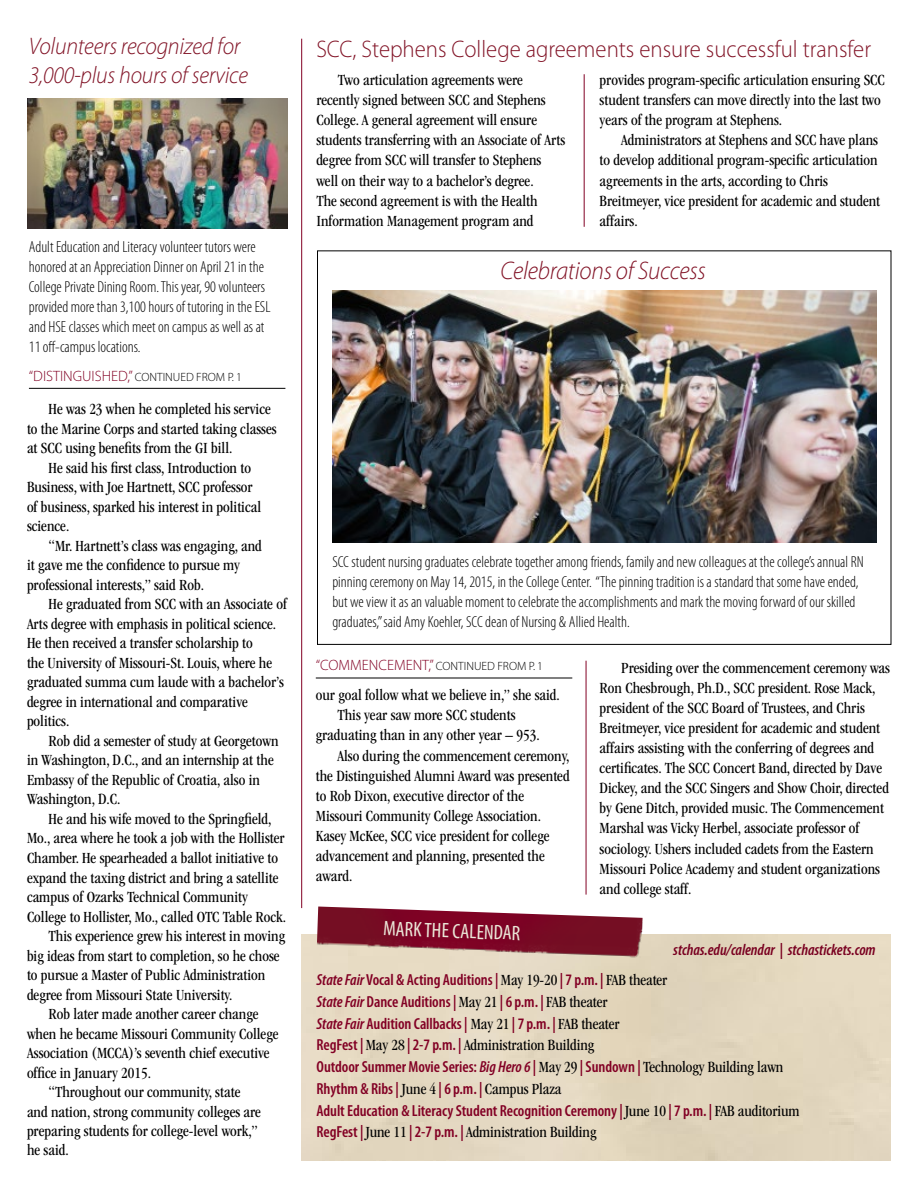
<style>
.page{position:relative;width:918px;height:1188px;background:#fff}
.page>*{position:absolute;margin:0;border:0;box-sizing:border-box;transform-origin:0 0}
.t1{font:italic 300 25.5px "Myriad Pro";letter-spacing:-.01em;color:#821427;scale:.95 1}
.t2{font:300 24px "Myriad Pro";color:#821427;scale:.95 1}
.t3{font:italic 300 24px/28.8px "Myriad Pro";letter-spacing:-.01em;color:#821427;scale:.95 1}
.t4{font:condensed 21px "Myriad Pro";color:#eae6d7}
.t5{font:condensed 16.05px/20.1px "ITC Garamond Std";color:#000}
.t6{font:300 condensed 16.05px/20.1px "Myriad Pro";color:#000}
.t7{font:600 condensed 16.05px/21.8px "Myriad Pro";letter-spacing:-.005em;color:#820024}
.t8{font:italic 600 condensed 16.05px "Myriad Pro";letter-spacing:-.005em;color:#790020}
.t9{font:300 15px "Myriad Pro";color:#820024}
.t10{font:300 12px "Myriad Pro";color:#000}
.s1{font-size:12px;color:#000}
.s2{font-style:italic}
.s3{font-family:"ITC Garamond Std";font-weight:400;color:#000}
.s4{font-family:"Myriad Pro";font-weight:600;color:#820024}
.s5{font-style:normal}
</style>
<div class="page">
<img style="left:332px;top:290px;width:545px;height:253px">
<img style="left:27px;top:98px;width:260px;height:131px">
<hr style="left:301px;top:39px;width:1px;height:869px;background:#820024">
<hr style="left:586px;top:661px;width:1px;height:234px;background:#820024">
<hr style="left:584px;top:74px;width:1px;height:153px;background:#820024">
<img style="left:317px;top:907px;width:326px;height:52px">
<hr style="left:316px;top:678px;width:256px;height:1px;background:#000">
<hr style="left:29px;top:388px;width:256px;height:1px;background:#000">
<h2 class="t3" style="left:29px;top:32px;width:232px">Volunteers recognized for<br>3,000-plus hours of service</h2>
<p class="t6" style="left:29px;top:237px;width:243px">Adult Education and Literacy volunteer tutors were honored at an Appreciation Dinner on April 21 in the College Private Dining Room. This year, 90 volunteers provided more than 3,100 hours of tutoring in the ESL and HSE classes which meet on campus as well as at 11 off-campus locations.</p>
<p class="t9" style="left:29px;top:367px;width:114px">“DISTINGUISH ED,” <span class="s1">continued</span></p>
<p class="t10" style="left:196px;top:370px;width:8px">from</p>
<p class="t10" style="left:228px;top:370px;width:16px">p. 1</p>
<p class="t5" style="left:49px;top:399px;width:224px">He was 23 when he completed his service</p>
<p class="t5" style="left:27px;top:419px;width:251px">to the Marine Corps and started taking classes</p>
<p class="t5" style="left:27px;top:438px;width:207px">at SCC using benefits from the GI bill.</p>
<p class="t5" style="left:49px;top:458px;width:204px">He said his first class, Introduction to</p>
<p class="t5" style="left:27px;top:477px;width:227px">Business, with Joe Hartnett, SCC professor</p>
<p class="t5" style="left:27px;top:497px;width:236px">of business, sparked his interest in political</p>
<p class="t5" style="left:27px;top:516px;width:44px">science.</p>
<p class="t5" style="left:49px;top:536px;width:215px">“Mr. Hartnett’s class was engaging, and</p>
<p class="t5" style="left:27px;top:555px;width:214px">it gave me the confidence to pursue my</p>
<p class="t5" style="left:27px;top:575px;width:179px">professional interests,” said Rob.</p>
<p class="t5" style="left:49px;top:594px;width:240px">He graduated from SCC with an Associate of</p>
<p class="t5" style="left:27px;top:614px;width:251px">Arts degree with emphasis in political science.</p>
<p class="t5" style="left:27px;top:633px;width:227px">He then received a transfer scholarship to</p>
<p class="t5" style="left:27px;top:653px;width:247px">the University of Missouri-St. Louis, where he</p>
<p class="t5" style="left:27px;top:672px;width:258px">graduated summa cum laude with a bachelor’s</p>
<p class="t5" style="left:27px;top:692px;width:222px">degree in international and comparative</p>
<p class="t5" style="left:27px;top:711px;width:44px">politics.</p>
<p class="t5" style="left:49px;top:731px;width:232px">Rob did a semester of study at Georgetown</p>
<p class="t5" style="left:27px;top:750px;width:248px">in Washington, D.C., and an internship at the</p>
<p class="t5" style="left:27px;top:770px;width:235px">Embassy of the Republic of Croatia, also in</p>
<p class="t5" style="left:27px;top:789px;width:95px">Washington, D.C.</p>
<p class="t5" style="left:49px;top:809px;width:224px">He and his wife moved to the Springfield,</p>
<p class="t5" style="left:27px;top:828px;width:259px">Mo., area where he took a job with the Hollister</p>
<p class="t5" style="left:27px;top:848px;width:253px">Chamber. He spearheaded a ballot initiative to</p>
<p class="t5" style="left:27px;top:867px;width:253px">expand the taxing district and bring a satellite</p>
<p class="t5" style="left:27px;top:887px;width:222px">campus of Ozarks Technical Community</p>
<p class="t5" style="left:27px;top:906px;width:261px">College to Hollister, Mo., called OTC Table Rock.</p>
<p class="t5" style="left:49px;top:926px;width:238px">This experience grew his interest in moving</p>
<p class="t5" style="left:27px;top:945px;width:254px">big ideas from start to completion, so he chose</p>
<p class="t5" style="left:27px;top:965px;width:240px">to pursue a Master of Public Administration</p>
<p class="t5" style="left:27px;top:984px;width:207px">degree from Missouri State University.</p>
<p class="t5" style="left:49px;top:1004px;width:211px">Rob later made another career change</p>
<p class="t5" style="left:27px;top:1023px;width:253px">when he became Missouri Community College</p>
<p class="t5" style="left:27px;top:1043px;width:244px">Association (MCCA)’s seventh chief executive</p>
<p class="t5" style="left:27px;top:1062px;width:125px">office in January 2015.</p>
<p class="t5" style="left:49px;top:1082px;width:193px">“Throughout our community, state</p>
<p class="t5" style="left:27px;top:1101px;width:236px">and nation, strong community colleges are</p>
<p class="t5" style="left:27px;top:1121px;width:232px">preparing students for college-level work,”</p>
<p class="t5" style="left:27px;top:1140px;width:43px">he said.</p>
<h2 class="t2" style="left:316px;top:35px;width:585px">SCC, Stephens College agreements ensure successful transfer</h2>
<p class="t5" style="left:316px;top:70px;width:251px;text-indent:22px">Two articulation agreements were recently signed between SCC and Stephens College. A general agreement will ensure students transferring with an Associate of Arts degree from SCC will transfer to Stephens well on their way to a bachelor’s degree.<br>The second agreement is with the Health Information Management program and</p>
<p class="t5" style="left:600px;top:70px;width:287px">provides program-specific articulation ensuring SCC student transfers can move directly into the last two years of the program at Stephens.</p>
<p class="t5" style="left:600px;top:130px;width:282px;text-indent:22px">Administrators at Stephens and SCC have plans to develop additional program-specific articulation agreements in the arts, according to Chris Breitmeyer, vice president for academic and student affairs.</p>
<h1 class="t1" style="left:501px;top:255px;width:218px">Celebrations of Success</h1>
<p class="t6" style="left:332px;top:551px;width:533px">SCC student nursing graduates celebrate together among friends, family and new colleagues at the college’s annual RN pinning ceremony on May 14, 2015, in the College Center. “The pinning tradition is a standard that some have ended, but we view it as an valuable moment to celebrate the accomplishments and mark the moving forward of our skilled graduates,” said Amy Koehler, SCC dean of Nursing &amp; Allied Health.</p>
<p class="t9" style="left:316px;top:656px;width:128px">“COMMENCEMENT,” <span class="s1">continued</span></p>
<p class="t10" style="left:497px;top:659px;width:8px">from</p>
<p class="t10" style="left:529px;top:659px;width:16px">p. 1</p>
<p class="t5" style="left:316px;top:685px;width:246px">our goal follow what we believe in,” she said.</p>
<p class="t5" style="left:337px;top:705px;width:180px">This year saw more SCC students</p>
<p class="t5" style="left:316px;top:725px;width:225px">graduating than in any other year – 953.</p>
<p class="t5" style="left:337px;top:745px;width:234px">Also during the commencement ceremony,</p>
<p class="t5" style="left:316px;top:766px;width:255px">the Distinguished Alumni Award was presented</p>
<p class="t5" style="left:316px;top:786px;width:210px">to Rob Dixon, executive director of the</p>
<p class="t5" style="left:316px;top:806px;width:227px">Missouri Community College Association.</p>
<p class="t5" style="left:316px;top:826px;width:235px">Kasey McKee, SCC vice president for college</p>
<p class="t5" style="left:316px;top:846px;width:231px">advancement and planning, presented the</p>
<p class="t5" style="left:316px;top:866px;width:38px">award.</p>
<p class="t5" style="left:600px;top:658px;width:292px;text-indent:22px">Presiding over the commencement ceremony was Ron Chesbrough, Ph.D., SCC president. Rose Mack, president of the SCC Board of Trustees, and Chris Breitmeyer, vice president for academic and student affairs assisting with the conferring of degrees and certificates. The SCC Concert Band, directed by Dave Dickey, and the SCC Singers and Show Choir, directed by Gene Ditch, provided music. The Commencement Marshal was Vicky Herbel, associate professor of sociology. Ushers included cadets from the Eastern Missouri Police Academy and student organizations and college staff.</p>
<h3 class="t4" style="left:384px;top:916px;width:139px;rotate:2deg">MARK THE CALENDAR</h3>
<p class="t7" style="left:316px;top:969px;width:352px"><span class="s2">State Fair</span> Vocal &amp; Acting Auditions | <span class="s3">May 19-20</span> | 7 p.m. | <span class="s3">FAB theater<br></span><span class="s2">State Fair</span> Dance Auditions | <span class="s3">May 21</span> | 6 p.m. | <span class="s3">FAB theater<br></span><span class="s2">State Fair</span> Audition Callbacks | <span class="s3">May 21</span> | 7 p.m. | <span class="s3">FAB theater</span></p>
<p class="t5" style="left:317px;top:1035px;width:279px"><span class="s4">RegFest |</span> May 28 <span class="s4">| 2-7 p.m. |</span> Administration Building</p>
<p class="t7" style="left:317px;top:1056px;width:485px">Outdoor Summer Movie Series: <span class="s2">Big Hero 6</span> | <span class="s3">May 29</span> | Sundown | <span class="s3">Technology Building lawn<br></span>Rhythm &amp; Ribs | <span class="s3">June 4</span> | 6 p.m. | <span class="s3">Campus Plaza<br></span>Adult Education &amp; Literacy Student Recognition Ceremony | <span class="s3">June 10</span> | 7 p.m. | <span class="s3">FAB auditorium</span></p>
<p class="t5" style="left:317px;top:1122px;width:281px"><span class="s4">RegFest |</span> June 11 <span class="s4">| 2-7 p.m. |</span> Administration Building</p>
<p class="t8" style="left:673px;top:940px;width:204px">stchas.edu/calendar <span class="s5">|</span> stchastickets.com</p>
</div>
